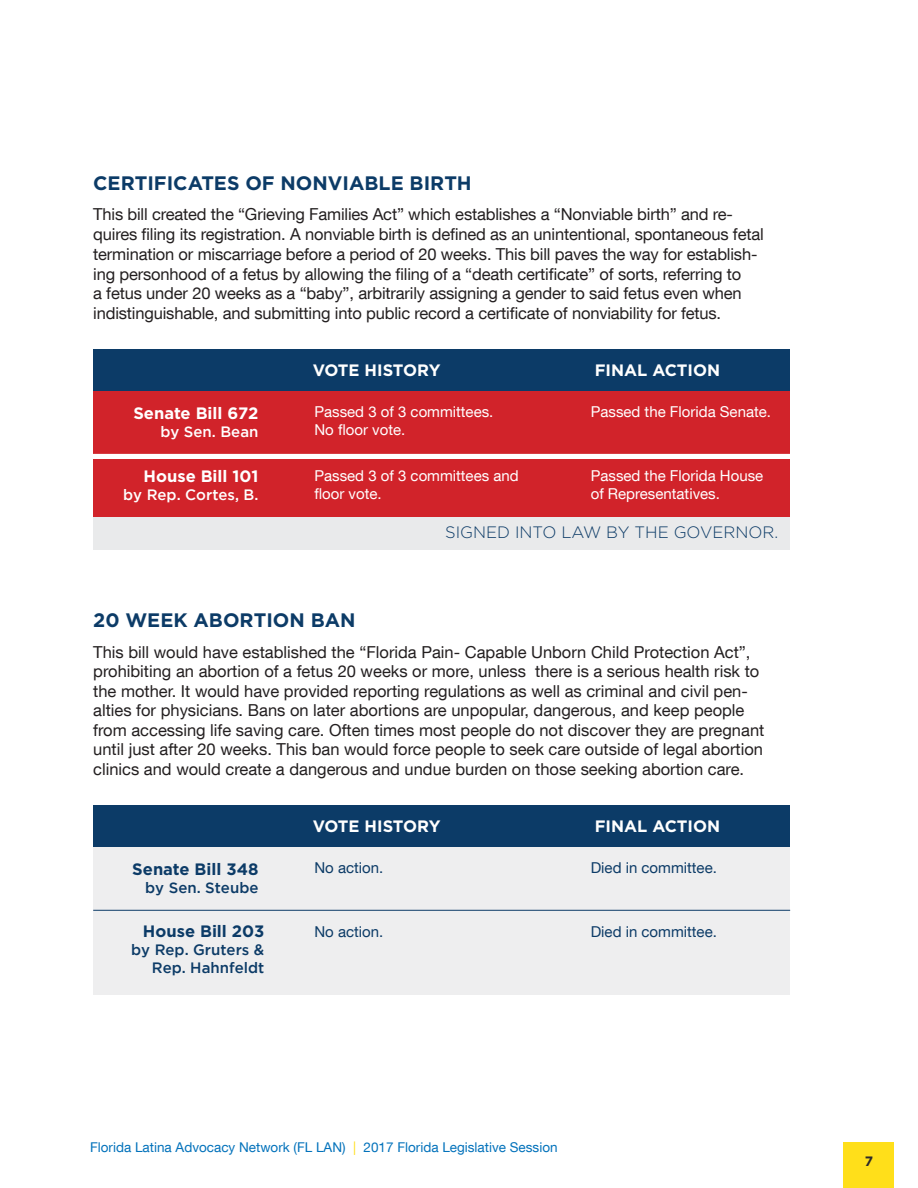
<style>
.page{position:relative;width:918px;height:1188px;background:#fff}
.page>*{position:absolute;margin:0;border:0;box-sizing:border-box;transform-origin:0 0}
.t1{font:700 19.5px "Gotham";color:#0c3b67}
.Body_Text_11_Reg_Bla{font:16.5px/19.5px "Helvetica Neue LT Com";color:#231f20}
.t2{font:700 16.5px "Gotham";color:#fff}
.t3{font:300 16.5px "Gotham";color:#0c3b67}
.t4{font:700 16.5px "Gotham";color:#0c3b67}
.t5{font:15px/18px "Helvetica Neue LT Com";color:#fff}
.t6{font:15px "Helvetica Neue LT Com";color:#0c3b67}
.t7{font:500 15px/18px "Gotham";color:#0c3b67;text-align:right}
.t8{font:500 15px "Gotham";color:#fff}
.t9{font:13.5px "Helvetica Neue LT Com";color:#0372bb}
.t10{font:700 13.5px "Gotham";color:#2b292a}
.s1{color:#ffdf1b}
</style>
<div class="page">
<div style="left:844px;top:1143px;width:50px;height:45px;background:#ffdf1a"></div>
<div style="left:93px;top:349px;width:697px;height:63px;background:#0c3b67"></div>
<div style="left:93px;top:805px;width:697px;height:63px;background:#0c3b67"></div>
<div style="left:93px;top:391px;width:697px;height:63px;background:#d1232a"></div>
<div style="left:93px;top:847px;width:697px;height:147px;background:#eeeeef"></div>
<div style="left:93px;top:459px;width:697px;height:63px;background:#d1232a"></div>
<div style="left:93px;top:517px;width:697px;height:32px;background:#e9eaeb"></div>
<hr style="left:93px;top:910px;width:697px;height:1px;background:#0c3b67">
<p class="t1" style="left:93px;top:172px;width:380px">CERTIFICATES OF NONVIABLE BIRTH</p>
<p class="Body_Text_11_Reg_Bla" style="left:93px;top:204px;width:672px">This bill created the “Grieving Families Act” which establishes a “Nonviable birth” and re&shy;quires filing its registration. A nonviable birth is defined as an unintentional, spontaneous fetal termination or miscarriage before a period of 20 weeks. This bill paves the way for establish&shy;ing personhood of a fetus by allowing the filing of a “death certificate” of sorts, referring to<br>a fetus under 20 weeks as a “baby”, arbitrarily assigning a gender to said fetus even when indistinguishable, and submitting into public record a certificate of nonviability for fetus.</p>
<p class="t2" style="left:133px;top:403px;width:127px">Senate Bill 672</p>
<p class="t8" style="left:160px;top:423px;width:99px">by Sen. Bean</p>
<p class="t2" style="left:144px;top:467px;width:116px">House Bill 101</p>
<p class="t8" style="left:123px;top:486px;width:137px">by Rep. Cortes, B.</p>
<p class="t2" style="left:313px;top:360px;width:129px">VOTE HISTORY</p>
<p class="t2" style="left:595px;top:360px;width:127px">FINAL ACTION</p>
<p class="t5" style="left:314px;top:402px;width:180px">Passed 3 of 3 committees.</p>
<p class="t5" style="left:314px;top:420px;width:92px">No floor vote.</p>
<p class="t5" style="left:591px;top:402px;width:182px">Passed the Florida Senate.</p>
<p class="t5" style="left:314px;top:466px;width:206px">Passed 3 of 3 committees and floor vote.</p>
<p class="t5" style="left:591px;top:466px;width:174px">Passed the Florida House of Representatives.</p>
<p class="t3" style="left:445px;top:523px;width:335px">SIGNED INTO LAW BY THE GOVERNOR.</p>
<p class="t1" style="left:93px;top:609px;width:264px">20 WEEK ABORTION BAN</p>
<p class="Body_Text_11_Reg_Bla" style="left:93px;top:642px;width:673px">This bill would have established the “Florida Pain- Capable Unborn Child Protection Act”, prohibiting an abortion of a fetus 20 weeks or more, unless there is a serious health risk to the mother. It would have provided reporting regulations as well as criminal and civil pen&shy;alties for physicians. Bans on later abortions are unpopular, dangerous, and keep people from accessing life saving care. Often times most people do not discover they are pregnant until just after 20 weeks. This ban would force people to seek care outside of legal abortion clinics and would create a dangerous and undue burden on those seeking abortion care.</p>
<p class="t4" style="left:132px;top:860px;width:128px">Senate Bill 348</p>
<p class="t7" style="left:145px;top:878px;width:115px">by Sen. Steube</p>
<p class="t4" style="left:143px;top:922px;width:123px">House Bill 203</p>
<p class="t7" style="left:131px;top:941px;width:135px">by Rep. Gruters &amp;<br>Rep. Hahnfeldt</p>
<p class="t2" style="left:313px;top:817px;width:129px">VOTE HISTORY</p>
<p class="t6" style="left:314px;top:859px;width:70px">No action.</p>
<p class="t6" style="left:314px;top:922px;width:70px">No action.</p>
<p class="t2" style="left:595px;top:817px;width:127px">FINAL ACTION</p>
<p class="t6" style="left:591px;top:859px;width:128px">Died in committee.</p>
<p class="t6" style="left:591px;top:922px;width:128px">Died in committee.</p>
<p class="t9" style="left:90px;top:1139px;width:469px">Florida Latina Advocacy Network (FL LAN) <span class="s1">|</span> 2017 Florida Legislative Session</p>
<p class="t10" style="left:865px;top:1154px;width:10px">7</p>
</div>
